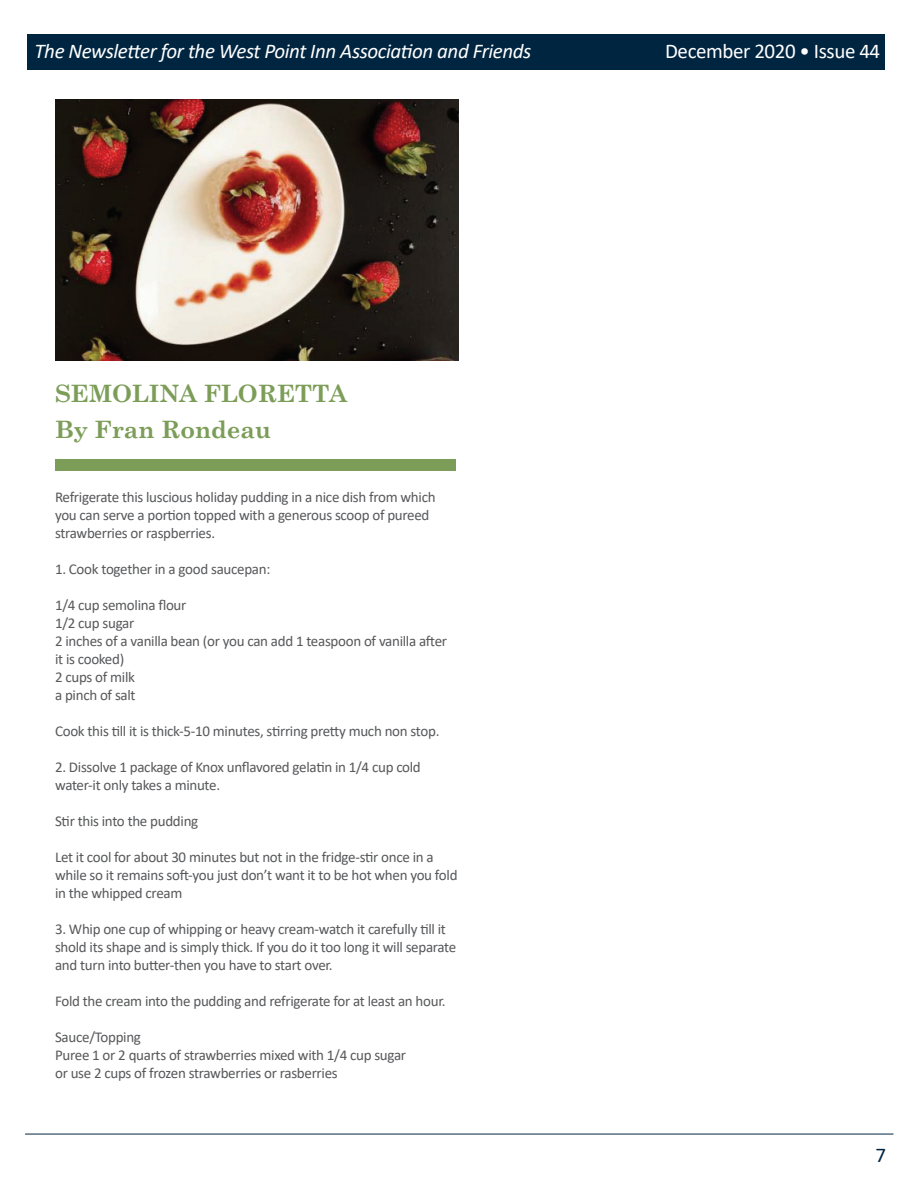
<style>
.page{position:relative;width:918px;height:1188px;background:#fff}
.page>*{position:absolute;margin:0;border:0;box-sizing:border-box;transform-origin:0 0}
.t1{font:700 24px/36px "Century Schoolbook";letter-spacing:-.01em;color:#7c9d58}
.t2{font:italic 21px "Calibri";letter-spacing:-.02em;color:#fff}
.t3{font:21px "Calibri";letter-spacing:-.02em;color:#fff}
.t4{font:21px "Calibri";color:#002541}
.t5{font:15px/18px "Calibri";letter-spacing:-.02em;color:#57585a}
</style>
<div class="page">
<div style="left:27px;top:34px;width:858px;height:36px;background:#002541"></div>
<hr style="left:25px;top:1134px;width:869px;height:1px;background:#002541">
<div style="left:55px;top:459px;width:401px;height:12px;background:#7c9d58"></div>
<img style="left:55px;top:99px;width:404px;height:262px">
<h2 class="t2" style="left:34px;top:36px;width:498px">The Newsletter for the West Point Inn Association and Friends</h2>
<h2 class="t3" style="left:665px;top:36px;width:217px">December 2020 • Issue 44</h2>
<h1 class="t1" style="left:55px;top:374px;width:294px">SEMOLINA FLORETTA<br>By Fran Rondeau</h1>
<p class="t5" style="left:55px;top:488px;width:382px">Refrigerate this luscious holiday pudding in a nice dish from which you can serve a portion topped with a generous scoop of pureed strawberries or raspberries.</p>
<p class="t5" style="left:55px;top:560px;width:217px">1. Cook together in a good saucepan:</p>
<p class="t5" style="left:55px;top:596px;width:393px">1/4 cup semolina flour<br>1/2 cup sugar<br>2 inches of a vanilla bean (or you can add 1 teaspoon of vanilla after it is cooked)<br>2 cups of milk<br>a pinch of salt</p>
<p class="t5" style="left:55px;top:722px;width:386px">Cook this till it is thick-5-10 minutes, stirring pretty much non stop.</p>
<p class="t5" style="left:55px;top:758px;width:367px">2. Dissolve 1 package of Knox unflavored gelatin in 1/4 cup cold water-it only takes a minute.</p>
<p class="t5" style="left:55px;top:812px;width:145px">Stir this into the pudding</p>
<p class="t5" style="left:55px;top:848px;width:404px">Let it cool for about 30 minutes but not in the fridge-stir once in a while so it remains soft-you just don’t want it to be hot when you fold in the whipped cream</p>
<p class="t5" style="left:55px;top:920px;width:403px">3. Whip one cup of whipping or heavy cream-watch it carefully till it shold its shape and is simply thick. If you do it too long it will separate and turn into butter-then you have to start over.</p>
<p class="t5" style="left:55px;top:992px;width:392px">Fold the cream into the pudding and refrigerate for at least an hour.</p>
<p class="t5" style="left:55px;top:1028px;width:353px">Sauce/Topping<br>Puree 1 or 2 quarts of strawberries mixed with 1/4 cup sugar or use 2 cups of frozen strawberries or rasberries</p>
<h2 class="t4" style="left:875px;top:1140px;width:12px">7</h2>
</div>
